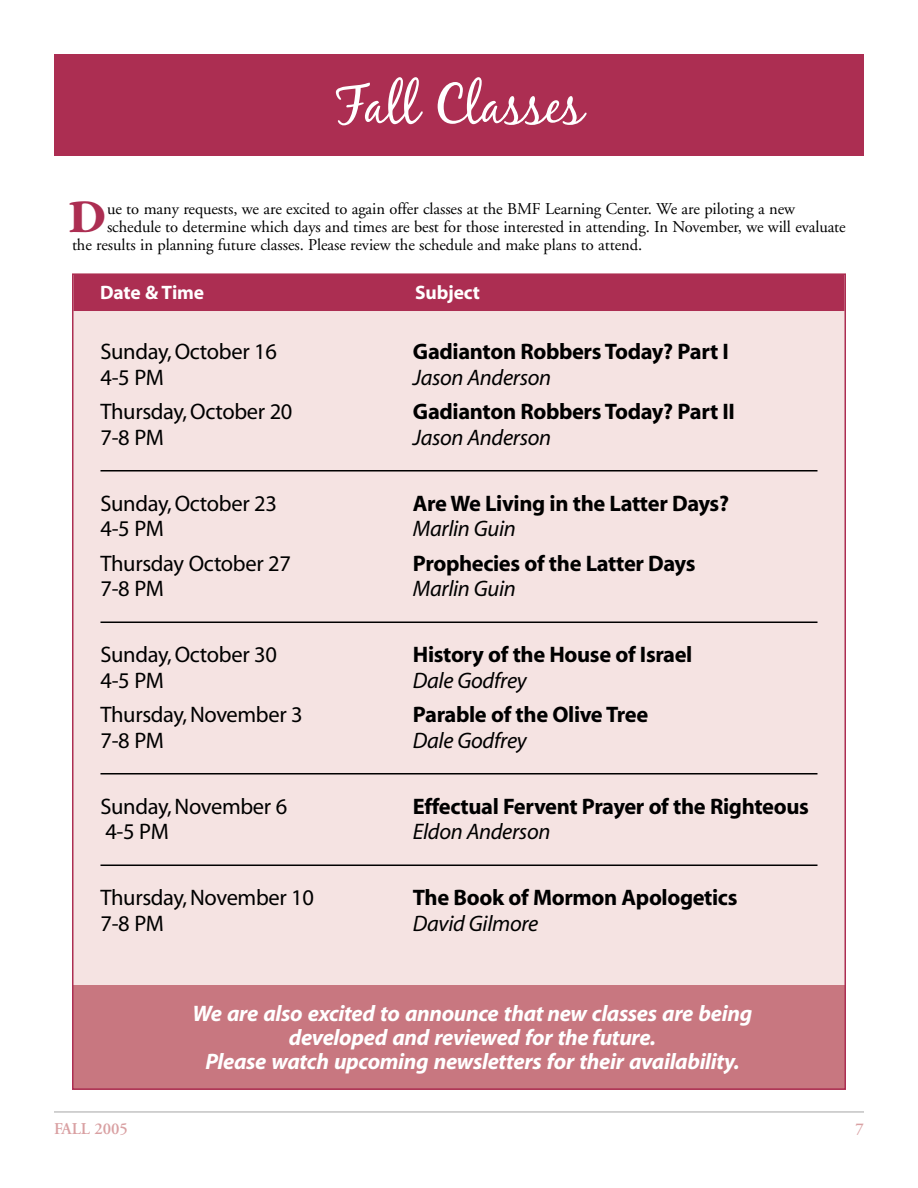
<style>
.page{position:relative;width:918px;height:1188px;background:#fff}
.page>*{position:absolute;margin:0;border:0;box-sizing:border-box;transform-origin:0 0}
.t1{font:54px "Black Jack";letter-spacing:-.005em;color:#fff}
.t2{font:700 48.15px "Garamond";color:#ac2e52}
.t3{font:700 22.5px "Myriad";letter-spacing:-.015em;color:#000}
.t4{font:22.5px "Myriad";letter-spacing:-.015em;color:#000}
.t5{font:italic 700 22.5px/24px "Myriad";letter-spacing:-.015em;color:#fff;text-align:center}
.t6{font:italic 22.5px "Myriad";letter-spacing:-.015em;color:#000}
.t7{font:700 19.5px "Myriad";letter-spacing:-.005em;color:#fff}
.t8{font:16.5px "Adobe Garamond";letter-spacing:-.005em;color:#000}
.t9{font:600 16.5px "Adobe Garamond";letter-spacing:-.005em;color:#d9a0a2}
</style>
<div class="page">
<hr style="left:54px;top:1112px;width:810px;height:1px;background:#a5a5a5">
<div style="left:54px;top:54px;width:810px;height:102px;background:#ac2e52"></div>
<div style="left:72px;top:274px;width:774px;height:816px;background:#f5e3e2"></div>
<div style="left:72px;top:985px;width:774px;height:105px;background:#c87780"></div>
<div style="left:74px;top:275px;width:770px;height:36px;background:#ac2e52"></div>
<hr style="left:100px;top:470px;width:718px;height:2px;background:#000">
<hr style="left:100px;top:622px;width:718px;height:1px;background:#000">
<hr style="left:100px;top:773px;width:718px;height:2px;background:#000">
<hr style="left:100px;top:865px;width:718px;height:1px;background:#000">
<h1 class="t1" style="left:334px;top:77px;width:251px">Fall Classes</h1>
<h2 class="t2" style="left:69px;top:198px;width:38px">D</h2>
<p class="t8" style="left:107px;top:202px;width:690px">ue to many requests, we are excited to again offer classes at the BMF Learning Center. We are piloting a new</p>
<p class="t8" style="left:107px;top:220px;width:740px">schedule to determine which days and times are best for those interested in attending. In November, we will evaluate</p>
<p class="t8" style="left:72px;top:238px;width:572px">the results in planning future classes. Please review the schedule and make plans to attend.</p>
<p class="t7" style="left:100px;top:285px;width:106px">Date &amp; Time</p>
<p class="t7" style="left:415px;top:285px;width:67px">Subject</p>
<h3 class="t4" style="left:100px;top:343px;width:178px">Sunday, October 16</h3>
<h3 class="t3" style="left:413px;top:343px;width:318px">Gadianton Robbers Today? Part I</h3>
<h3 class="t4" style="left:100px;top:369px;width:65px">4-5 PM</h3>
<h3 class="t6" style="left:413px;top:369px;width:140px">Jason Anderson</h3>
<h3 class="t4" style="left:100px;top:403px;width:193px">Thursday, October 20</h3>
<h3 class="t3" style="left:413px;top:403px;width:324px">Gadianton Robbers Today? Part II</h3>
<h3 class="t4" style="left:100px;top:429px;width:65px">7-8 PM</h3>
<h3 class="t6" style="left:413px;top:429px;width:140px">Jason Anderson</h3>
<h3 class="t4" style="left:100px;top:495px;width:178px">Sunday, October 23</h3>
<h3 class="t3" style="left:413px;top:495px;width:318px">Are We Living in the Latter Days?</h3>
<h3 class="t4" style="left:100px;top:520px;width:65px">4-5 PM</h3>
<h3 class="t6" style="left:413px;top:520px;width:104px">Marlin Guin</h3>
<h3 class="t4" style="left:100px;top:555px;width:192px">Thursday October 27</h3>
<h3 class="t3" style="left:413px;top:555px;width:284px">Prophecies of the Latter Days</h3>
<h3 class="t4" style="left:100px;top:580px;width:65px">7-8 PM</h3>
<h3 class="t6" style="left:413px;top:580px;width:104px">Marlin Guin</h3>
<h3 class="t4" style="left:100px;top:646px;width:178px">Sunday, October 30</h3>
<h3 class="t3" style="left:413px;top:646px;width:281px">History of the House of Israel</h3>
<h3 class="t4" style="left:100px;top:672px;width:65px">4-5 PM</h3>
<h3 class="t6" style="left:413px;top:672px;width:115px">Dale Godfrey</h3>
<h3 class="t4" style="left:100px;top:706px;width:204px">Thursday, November 3</h3>
<h3 class="t3" style="left:413px;top:706px;width:237px">Parable of the Olive Tree</h3>
<h3 class="t4" style="left:100px;top:732px;width:65px">7-8 PM</h3>
<h3 class="t6" style="left:413px;top:732px;width:115px">Dale Godfrey</h3>
<h3 class="t4" style="left:100px;top:798px;width:188px">Sunday, November 6</h3>
<h3 class="t3" style="left:413px;top:798px;width:398px">Effectual Fervent Prayer of the Righteous</h3>
<h3 class="t4" style="left:105px;top:823px;width:65px">4-5 PM</h3>
<h3 class="t6" style="left:413px;top:823px;width:139px">Eldon Anderson</h3>
<h3 class="t4" style="left:100px;top:889px;width:215px">Thursday, November 10</h3>
<h3 class="t3" style="left:413px;top:889px;width:326px">The Book of Mormon Apologetics</h3>
<h3 class="t4" style="left:100px;top:915px;width:65px">7-8 PM</h3>
<h3 class="t6" style="left:413px;top:915px;width:127px">David Gilmore</h3>
<h3 class="t5" style="left:193px;top:1003px;width:561px">We are also excited to announce that new classes are being developed and reviewed for the future.<br>Please watch upcoming newsletters for their availability.</h3>
<p class="t9" style="left:54px;top:1122px;width:76px">FALL 2005</p>
<p class="t9" style="left:855px;top:1122px;width:10px">7</p>
</div>
